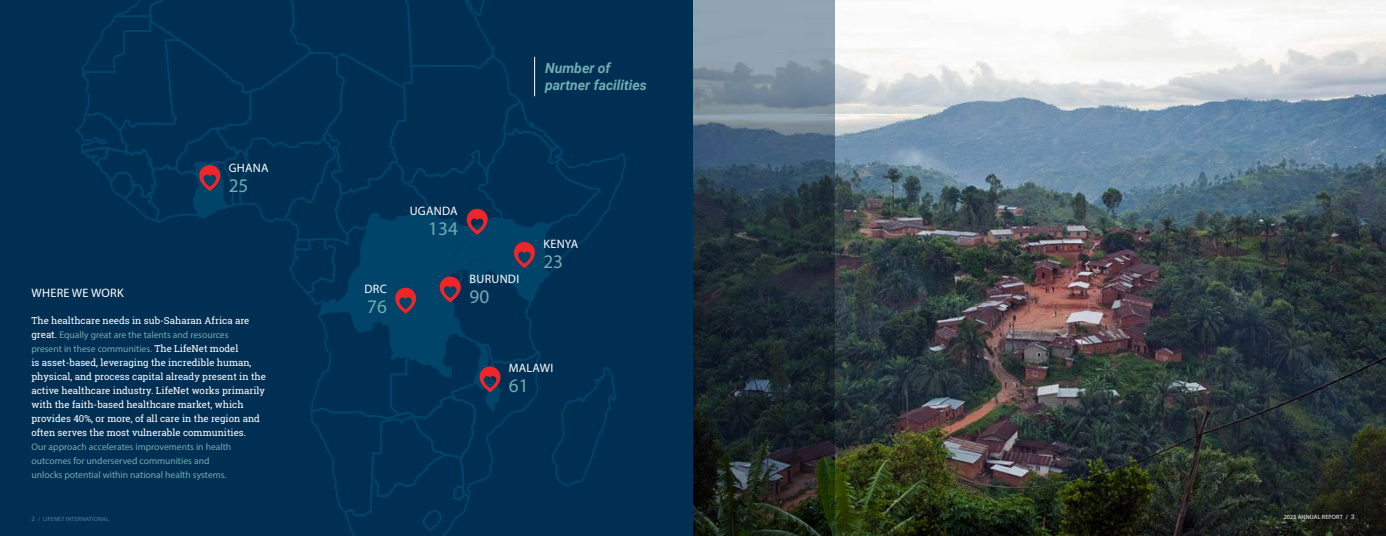
<style>
.page{position:relative;width:1386px;height:536px;background:#fff}
.page>*{position:absolute;margin:0;border:0;box-sizing:border-box;transform-origin:0 0}
.t1{font:19.25px "Myriad Pro";color:#72acb0}
.t2{font:italic 700 14px/16.6px "Roboto";color:#72acb0}
.t3{font:12.25px "Myriad Pro";letter-spacing:.02em;color:#fff}
.t4{font:9.62px/14px "Roboto Slab";color:#fff}
.t5{font:9.62px/14px "Myriad Pro";color:#72acb0}
.t6{font:6.12px "Myriad Pro";letter-spacing:.02em;color:#557d9e}
.t7{font:6.12px "Myriad Pro";letter-spacing:.02em;color:#fff}
.s1{font-family:"Roboto Slab";color:#fff}
.s2{font-family:"Roboto"}
</style>
<div class="page">
<img style="left:835px;top:0;width:551px;height:536px">
<svg style="left:693px;top:0;width:142px;height:536px;background:#38474f"></svg>
<div style="left:0;top:0;width:693px;height:536px;background:#002f54"></div>
<svg style="left:75px;top:0;width:551px;height:536px"></svg>
<hr style="left:534px;top:57px;width:1px;height:39px;background:#fff">
<p class="t3" style="left:229px;top:160px;width:41px">GHANA</p>
<h1 class="t1" style="left:229px;top:173px;width:21px">25</h1>
<p class="t3" style="left:32px;top:285px;width:94px">WHERE WE WORK</p>
<p class="t4" style="left:32px;top:313px;width:219px">The healthcare needs in sub-Saharan Africa are</p>
<p class="t5" style="left:32px;top:327px;width:208px"><span class="s1">great.</span> Equally great are the talents and resources present in these communities. <span class="s1">The LifeNet model</span></p>
<p class="t4" style="left:32px;top:355px;width:236px">is asset-based, leveraging the incredible human, physical, and process capital already present in the active healthcare industry. LifeNet works primarily with the faith-based healthcare market, which provides 40%, or more, of all care in the region and often serves the most vulnerable communities.</p>
<p class="t5" style="left:32px;top:439px;width:201px">Our approach accelerates improvements in health outcomes for underserved communities and unlocks potential within national health systems.</p>
<p class="t6" style="left:32px;top:515px;width:79px"><span class="s2">2</span> / LIFENET INTERNATIONAL</p>
<h2 class="t2" style="left:545px;top:59px;width:103px">Number of partner facilities</h2>
<p class="t3" style="left:364px;top:281px;width:24px">DRC</p>
<h1 class="t1" style="left:367px;top:294px;width:21px">76</h1>
<p class="t3" style="left:410px;top:203px;width:50px">UGANDA</p>
<h1 class="t1" style="left:428px;top:217px;width:31px">134</h1>
<p class="t3" style="left:470px;top:271px;width:51px">BURUNDI</p>
<h1 class="t1" style="left:469px;top:285px;width:21px">90</h1>
<p class="t3" style="left:544px;top:236px;width:36px">KENYA</p>
<h1 class="t1" style="left:543px;top:250px;width:21px">23</h1>
<p class="t3" style="left:509px;top:360px;width:46px">MALAWI</p>
<h1 class="t1" style="left:509px;top:374px;width:21px">61</h1>
<p class="t7" style="left:1284px;top:512px;width:72px">2023 ANNUAL REPORT / <span class="s2">3</span></p>
</div>
